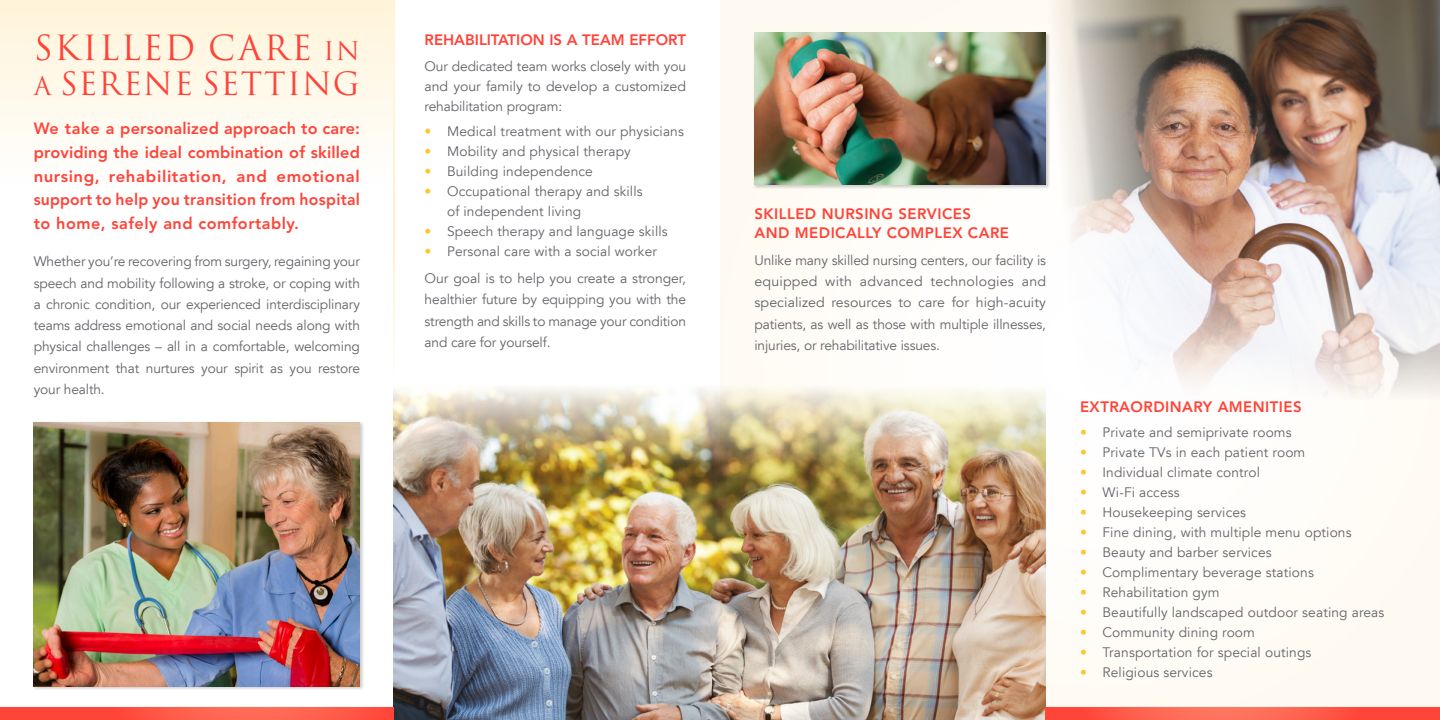
<style>
.page{position:relative;width:1440px;height:720px;background:#fff}
.page>*{position:absolute;margin:0;border:0;box-sizing:border-box;transform-origin:0 0}
.t1{font:33.75px "Trajan Pro 3";letter-spacing:.06em;color:#ff4338}
.t2{font:31.25px "Trajan Pro 3";letter-spacing:.04em;color:#ff4338}
.t3{font:800 16.25px/23.8px "Avenir LT Std";letter-spacing:.03em;color:#ff4338;text-align:justify}
.t4{font:800 15px/18.8px "Avenir LT Std";letter-spacing:.03em;color:#ff4338}
.t5{font:800 15px "Avenir LT Std";color:#ff4338}
.t6{font:13.75px/21.2px "Avenir LT";letter-spacing:.01em;color:#63656a;text-align:justify}
.s1{font-size:25px}
.s2{color:#ffc52d}
</style>
<div class="page">
<img style="left:394px;top:388px;width:650px;height:332px">
<div style="left:0;top:0;width:394px;height:304px;background:linear-gradient(to bottom,#fff5de,#fff)"></div>
<hr style="left:394px;top:45px;width:1px;height:337px;background:#ffdb89">
<div style="left:33px;top:421px;width:332px;height:270px;background:#231f20;opacity:.23"></div>
<img style="left:34px;top:422px;width:326px;height:264px">
<img style="left:720px;top:0;width:720px;height:717px">
<div style="left:1044px;top:706px;width:396px;height:14px;background:#f9f4ec"></div>
<svg style="left:1045px;top:707px;width:395px;height:13px"></svg>
<div style="left:0;top:706px;width:398px;height:14px;background:#282d38"></div>
<svg style="left:0;top:707px;width:394px;height:13px"></svg>
<div style="left:753px;top:31px;width:298px;height:158px;background:#231f20;opacity:.23"></div>
<img style="left:754px;top:32px;width:271px;height:153px">
<img style="left:1025px;top:0;width:415px;height:419px">
<p class="t1" style="left:34px;top:25px;width:328px">SKILLED CARE <span class="s1">IN</span></p>
<p class="t2" style="left:34px;top:63px;width:328px"><span class="s1">A</span> SERENE SETTING</p>
<p class="t3" style="left:34px;top:117px;width:328px">We take a personalized approach to care: providing the ideal combination of skilled nursing, rehabilitation, and emotional support to help you transition from hospital to home, safely and comfortably.</p>
<p class="t6" style="left:34px;top:251px;width:328px">Whether you’re recovering from surgery, regaining your speech and mobility following a stroke, or coping with a chronic condition, our experienced interdisciplinary teams address emotional and social needs along with physical challenges – all in a comfortable, welcoming environment that nurtures your spirit as you restore your health.</p>
<p class="t5" style="left:425px;top:31px;width:263px">REHABILITATION IS A TEAM EFFORT</p>
<p class="t6" style="left:425px;top:56px;width:263px;line-height:20px">Our dedicated team works closely with you and your family to develop a customized rehabilitation program:</p>
<p class="t6" style="left:425px;top:121px;width:261px"><span class="s2">•</span> Medical treatment with our physicians</p>
<p class="t6" style="left:425px;top:141px;width:208px"><span class="s2">•</span> Mobility and physical therapy</p>
<p class="t6" style="left:425px;top:161px;width:170px"><span class="s2">•</span> Building independence</p>
<p class="t6" style="left:447px;top:182px;width:197px;line-height:20px;text-indent:-22px"><span class="s2">•</span> Occupational therapy and skills of independent living</p>
<p class="t6" style="left:425px;top:221px;width:245px"><span class="s2">•</span> Speech therapy and language skills</p>
<p class="t6" style="left:425px;top:241px;width:234px"><span class="s2">•</span> Personal care with a social worker</p>
<p class="t6" style="left:425px;top:268px;width:263px">Our goal is to help you create a stronger, healthier future by equipping you with the strength and skills to manage your condition and care for yourself.</p>
<p class="t4" style="left:754px;top:205px;width:256px">SKILLED NURSING SERVICES<br>AND MEDICALLY COMPLEX CARE</p>
<p class="t6" style="left:754px;top:250px;width:293px">Unlike many skilled nursing centers, our facility is equipped with advanced technologies and specialized resources to care for high-acuity patients, as well as those with multiple illnesses, injuries, or rehabilitative issues.</p>
<p class="t4" style="left:1080px;top:397px;width:223px">EXTRAORDINARY AMENITIES</p>
<p class="t6" style="left:1080px;top:422px;width:213px"><span class="s2">•</span> Private and semiprivate rooms</p>
<p class="t6" style="left:1080px;top:442px;width:227px"><span class="s2">•</span> Private TVs in each patient room</p>
<p class="t6" style="left:1080px;top:462px;width:182px"><span class="s2">•</span> Individual climate control</p>
<p class="t6" style="left:1080px;top:482px;width:101px"><span class="s2">•</span> Wi-Fi access</p>
<p class="t6" style="left:1080px;top:502px;width:168px"><span class="s2">•</span> Housekeeping services</p>
<p class="t6" style="left:1080px;top:522px;width:273px"><span class="s2">•</span> Fine dining, with multiple menu options</p>
<p class="t6" style="left:1080px;top:542px;width:193px"><span class="s2">•</span> Beauty and barber services</p>
<p class="t6" style="left:1080px;top:562px;width:235px"><span class="s2">•</span> Complimentary beverage stations</p>
<p class="t6" style="left:1080px;top:582px;width:141px"><span class="s2">•</span> Rehabilitation gym</p>
<p class="t6" style="left:1080px;top:602px;width:306px"><span class="s2">•</span> Beautifully landscaped outdoor seating areas</p>
<p class="t6" style="left:1080px;top:622px;width:176px"><span class="s2">•</span> Community dining room</p>
<p class="t6" style="left:1080px;top:642px;width:233px"><span class="s2">•</span> Transportation for special outings</p>
<p class="t6" style="left:1080px;top:662px;width:134px"><span class="s2">•</span> Religious services</p>
</div>
